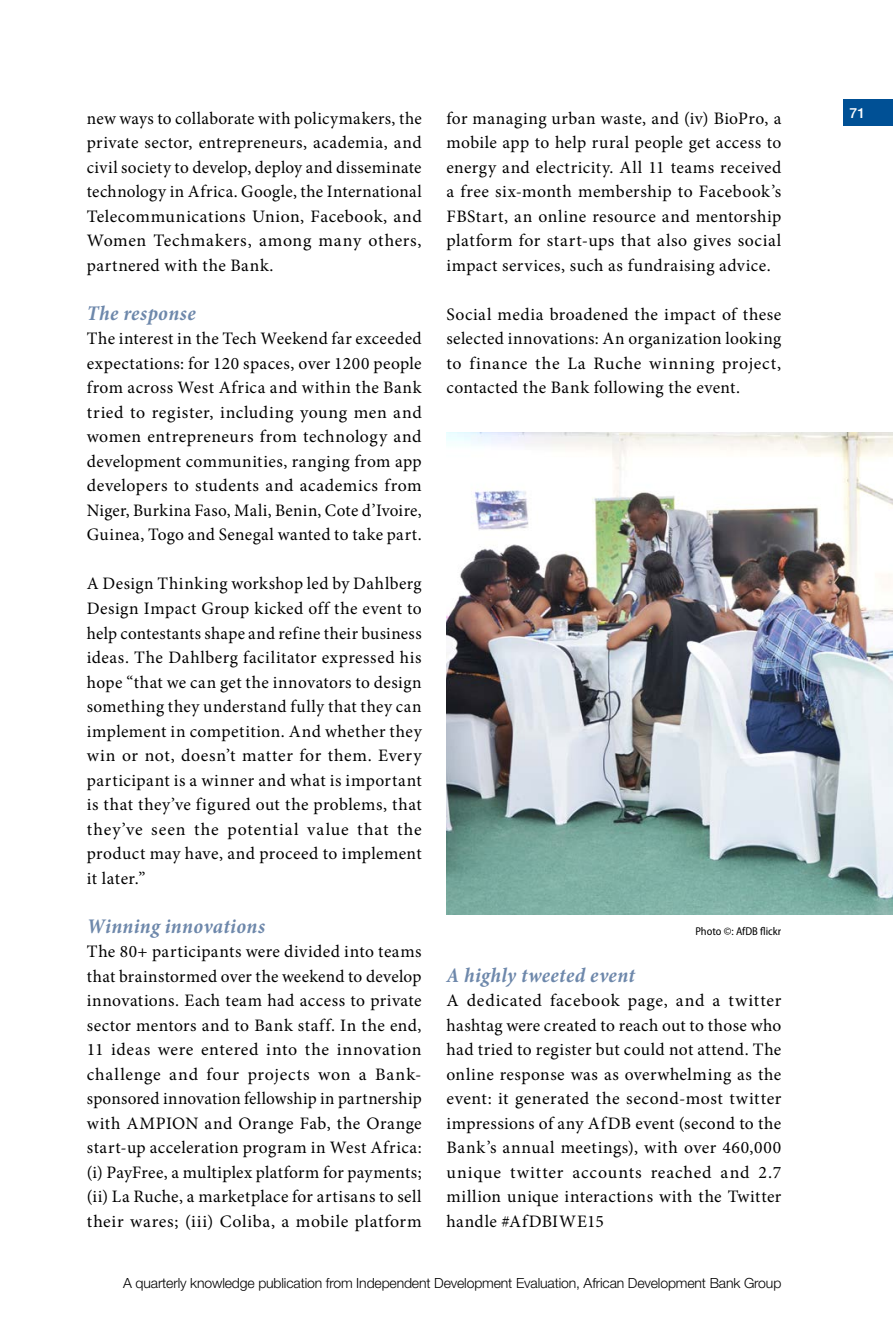
<style>
.page{position:relative;width:893px;height:1340px;background:#fff}
.page>*{position:absolute;margin:0;border:0;box-sizing:border-box;transform-origin:0 0}
.t1{font:italic 700 condensed 21px "Minion Pro";letter-spacing:.02em;color:#6e88ab}
.t2{font:17.5px/24.5px "Minion Pro";letter-spacing:.03em;color:#000;text-align:justify}
.t3{font:300 14px "Helvetica Neue LT Std";letter-spacing:-.01em;color:#000}
.t4{font:500 14px "Helvetica Neue LT Std";color:#fff}
.t5{font:semi-condensed 11.38px "Myriad Pro";color:#000}
</style>
<div class="page">
<img style="left:446px;top:432px;width:447px;height:483px">
<div style="left:843px;top:99px;width:50px;height:27px;background:#005095"></div>
<p class="t2" style="left:87px;top:106px;width:336px">new ways to collaborate with policymakers, the private sector, entrepreneurs, academia, and civil society to develop, deploy and disseminate technology in Africa. Google, the International Telecommunications Union, Facebook, and Women Techmakers, among many others, partnered with the Bank.</p>
<p class="t1" style="left:87px;top:298px;width:110px">The response</p>
<p class="t2" style="left:87px;top:326px;width:336px">The interest in the Tech Weekend far exceeded expectations: for 120 spaces, over 1200 people from across West Africa and within the Bank tried to register, including young men and women entrepreneurs from technology and development communities, ranging from app developers to students and academics from Niger, Burkina Faso, Mali, Benin, Cote d’Ivoire, Guinea, Togo and Senegal wanted to take part.</p>
<p class="t2" style="left:87px;top:571px;width:336px">A Design Thinking workshop led by Dahlberg Design Impact Group kicked off the event to help contestants shape and refine their business ideas. The Dahlberg facilitator expressed his hope “that we can get the innovators to design something they understand fully that they can implement in competition. And whether they win or not, doesn’t matter for them. Every participant is a winner and what is important is that they’ve figured out the problems, that they’ve seen the potential value that the product may have, and proceed to implement it later.”</p>
<p class="t1" style="left:87px;top:911px;width:180px">Winning innovations</p>
<p class="t2" style="left:87px;top:939px;width:336px">The 80+ participants were divided into teams that brainstormed over the weekend to develop innovations. Each team had access to private sector mentors and to Bank staff. In the end, 11 ideas were entered into the innovation challenge and four projects won a Bank&shy;sponsored innovation fellowship in partnership with AMPION and Orange Fab, the Orange start-up acceleration program in West Africa: (i) PayFree, a multiplex platform for payments; (ii) La Ruche, a marketplace for artisans to sell their wares; (iii) Coliba, a mobile platform</p>
<p class="t2" style="left:446px;top:106px;width:336px">for managing urban waste, and (iv) BioPro, a mobile app to help rural people get access to energy and electricity. All 11 teams received a free six-month membership to Facebook’s FBStart, an online resource and mentorship platform for start-ups that also gives social impact services, such as fundraising advice.</p>
<p class="t2" style="left:446px;top:302px;width:336px">Social media broadened the impact of these selected innovations: An organization looking to finance the La Ruche winning project, contacted the Bank following the event.</p>
<p class="t5" style="left:695px;top:924px;width:87px">Photo ©: AfDB flickr</p>
<p class="t1" style="left:446px;top:960px;width:190px">A highly tweeted event</p>
<p class="t2" style="left:446px;top:988px;width:336px">A dedicated facebook page, and a twitter hashtag were created to reach out to those who had tried to register but could not attend. The online response was as overwhelming as the event: it generated the second-most twitter impressions of any AfDB event (second to the Bank’s annual meetings), with over 460,000 unique twitter accounts reached and 2.7 million unique interactions with the Twitter handle #AfDBIWE15</p>
<p class="t3" style="left:123px;top:1274px;width:660px">A quarterly knowledge publication from Independent Development Evaluation, African Development Bank Group</p>
<p class="t4" style="left:850px;top:104px;width:17px">71</p>
</div>
